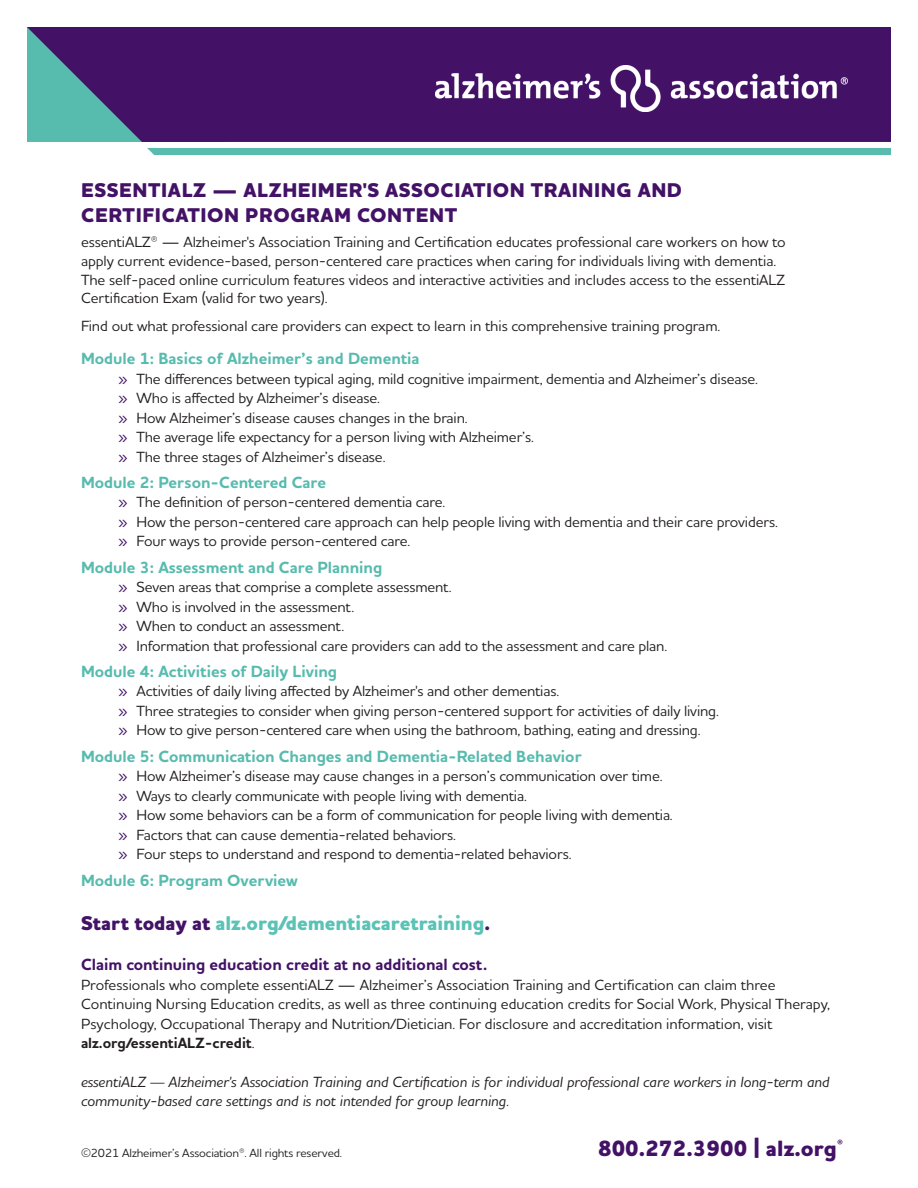
<style>
.page{position:relative;width:918px;height:1188px;background:#fff}
.page>*{position:absolute;margin:0;border:0;box-sizing:border-box;transform-origin:0 0}
.t1{font:800 22.5px "Houschka Alt Pro";letter-spacing:.005em;color:#431266}
.t2{font:800 20.25px/24.3px "Houschka Alt Pro";letter-spacing:.03em;color:#431266}
.t3{font:800 20.25px "Houschka Alt Pro";color:#5ac3b6}
.t4{font:700 16.5px "Houschka Alt Pro";color:#57bbae}
.t5{font:700 16.5px "Houschka Alt Pro";color:#431266}
.t6{font:500 15px/19.5px "Houschka Alt Pro";letter-spacing:-.01em;color:#231f20}
.t7{font:italic 500 15px/18.8px "Houschka Alt Pro";color:#231f20}
.t8{font:500 12px "Houschka Alt Pro";letter-spacing:-.01em;color:#231f20}
.s1{font-size:15.75px;color:#431266}
.s2{color:#431266}
.s3{font-weight:700}
</style>
<div class="page">
<svg style="left:27px;top:27px;width:864px;height:115px;background:#44206c"></svg>
<img style="left:435px;top:65px;width:412px;height:47px">
<div style="left:147px;top:148px;width:744px;height:7px;background:#57bbae"></div>
<h2 class="t2" style="left:81px;top:179px;width:602px">ESSENTIALZ — ALZHEIMER'S ASSOCIATION TRAINING AND<br>CERTIFICATION PROGRAM CONTENT</h2>
<p class="t6" style="left:81px;top:232px;width:706px;line-height:18.8px">essentiALZ® — Alzheimer's Association Training and Certification educates professional care workers on how to apply current evidence-based, person-centered care practices when caring for individuals living with dementia.<br>The self-paced online curriculum features videos and interactive activities and includes access to the essentiALZ Certification Exam (valid for two years).</p>
<p class="t6" style="left:81px;top:316px;width:641px">Find out what professional care providers can expect to learn in this comprehensive training program.</p>
<p class="t4" style="left:81px;top:348px;width:340px">Module 1: Basics of Alzheimer’s and Dementia</p>
<p class="t6" style="left:119px;top:368px;width:641px"><span class="s1">»</span> The differences between typical aging, mild cognitive impairment, dementia and Alzheimer’s disease. <span class="s1">»</span> Who is affected by Alzheimer’s disease.<br><span class="s1">»</span> How Alzheimer’s disease causes changes in the brain.<br><span class="s1">»</span> The average life expectancy for a person living with Alzheimer’s.<br><span class="s1">»</span> The three stages of Alzheimer’s disease.</p>
<p class="t4" style="left:81px;top:472px;width:247px">Module 2: Person-Centered Care</p>
<p class="t6" style="left:119px;top:492px;width:661px"><span class="s1">»</span> The definition of person-centered dementia care.<br><span class="s1">»</span> How the person-centered care approach can help people living with dementia and their care providers. <span class="s1">»</span> Four ways to provide person-centered care.</p>
<p class="t4" style="left:81px;top:556px;width:303px">Module 3: Assessment and Care Planning</p>
<p class="t6" style="left:119px;top:577px;width:550px"><span class="s1">»</span> Seven areas that comprise a complete assessment.<br><span class="s1">»</span> Who is involved in the assessment.<br><span class="s1">»</span> When to conduct an assessment.<br><span class="s1">»</span> Information that professional care providers can add to the assessment and care plan.</p>
<p class="t4" style="left:81px;top:661px;width:258px">Module 4: Activities of Daily Living</p>
<p class="t6" style="left:119px;top:681px;width:602px"><span class="s1">»</span> Activities of daily living affected by Alzheimer's and other dementias.<br><span class="s1">»</span> Three strategies to consider when giving person-centered support for activities of daily living. <span class="s1">»</span> How to give person-centered care when using the bathroom, bathing, eating and dressing.</p>
<p class="t4" style="left:81px;top:745px;width:502px">Module 5: Communication Changes and Dementia-Related Behavior</p>
<p class="t6" style="left:119px;top:766px;width:556px"><span class="s1">»</span> How Alzheimer’s disease may cause changes in a person’s communication over time. <span class="s1">»</span> Ways to clearly communicate with people living with dementia.<br><span class="s1">»</span> How some behaviors can be a form of communication for people living with dementia. <span class="s1">»</span> Factors that can cause dementia-related behaviors.<br><span class="s1">»</span> Four steps to understand and respond to dementia-related behaviors.</p>
<p class="t4" style="left:81px;top:869px;width:218px">Module 6: Program Overview</p>
<h2 class="t3" style="left:81px;top:910px;width:411px"><span class="s2">Start today at</span> alz.org/dementiacaretraining<span class="s2">.</span></h2>
<p class="t5" style="left:81px;top:954px;width:408px">Claim continuing education credit at no additional cost.</p>
<p class="t6" style="left:81px;top:974px;width:751px">Professionals who complete essentiALZ — Alzheimer’s Association Training and Certification can claim three Continuing Nursing Education credits, as well as three continuing education credits for Social Work, Physical Therapy, Psychology, Occupational Therapy and Nutrition/Dietician. For disclosure and accreditation information, visit <span class="s3">alz.org/essentiALZ-credit</span>.</p>
<p class="t7" style="left:81px;top:1072px;width:750px">essentiALZ — Alzheimer's Association Training and Certification is for individual professional care workers in long-term and community-based care settings and is not intended for group learning.</p>
<p class="t8" style="left:81px;top:1145px;width:263px">©2021 Alzheimer’s Association®. All rights reserved.</p>
<h1 class="t1" style="left:598px;top:1134px;width:246px">800.272.3900 | alz.org<sup>®</sup></h1>
</div>
